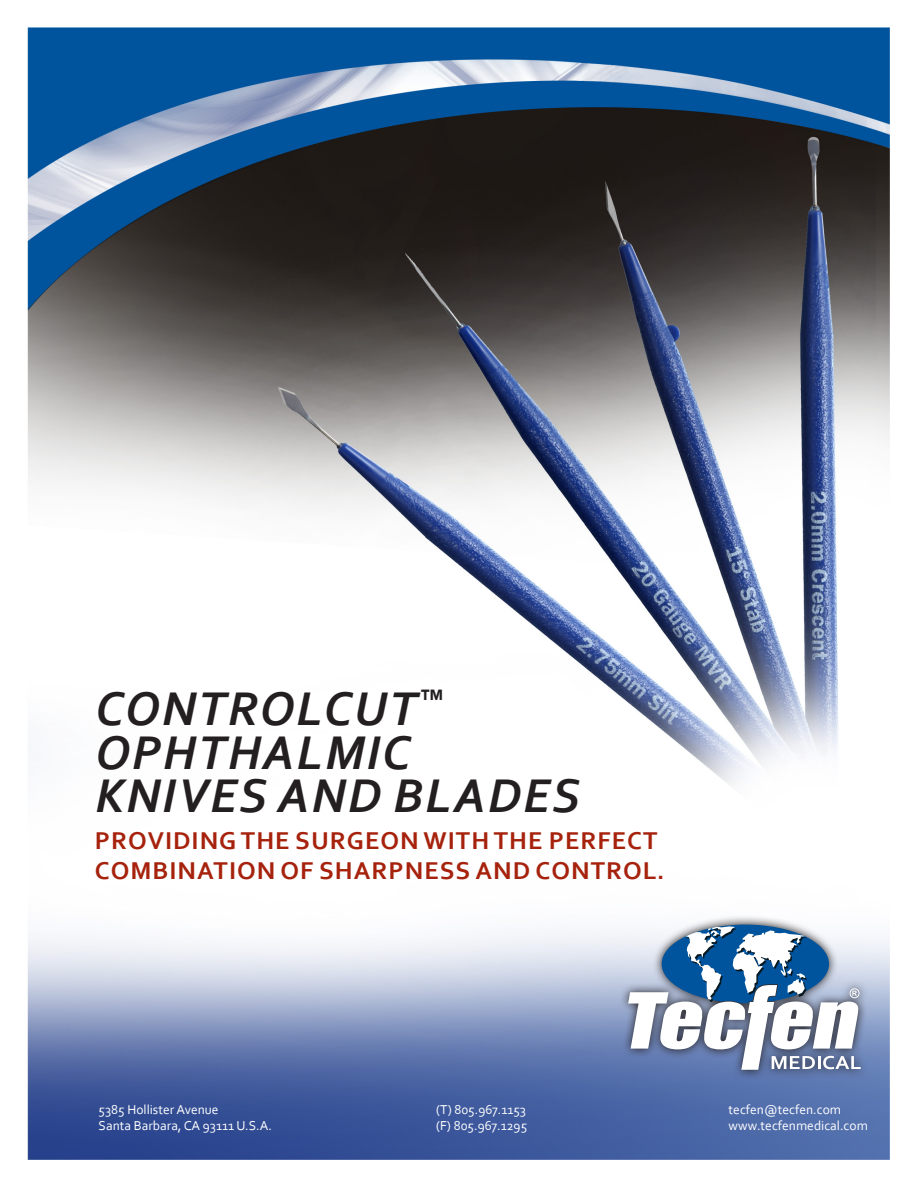
<style>
.page{position:relative;width:918px;height:1188px;background:#fff}
.page>*{position:absolute;margin:0;border:0;box-sizing:border-box;transform-origin:0 0}
.t1{font:italic 700 49.5px/43.5px "Corbel";letter-spacing:.04em;color:#231f20}
.t2{font:700 25.5px/30px "Corbel";letter-spacing:.04em;color:#a6220d}
.t3{font:13.5px "Corbel";color:#fff}
</style>
<div class="page">
<img style="left:27px;top:27px;width:863px;height:1133px">
<svg style="left:619px;top:915px;width:251px;height:165px"></svg>
<svg style="left:628px;top:925px;width:233px;height:145px"></svg>
<p class="t1" style="left:95px;top:686px;width:486px">CONTROLCUT<sup>™<br></sup>OPHTHALMIC<br>KNIVES AND BLADES</p>
<p class="t2" style="left:95px;top:825px;width:571px">PROVIDING THE SURGEON WITH THE PERFECT<br>COMBINATION OF SHARPNESS AND CONTROL.</p>
<p class="t3" style="left:99px;top:1101px;width:121px">5385 Hollister Avenue</p>
<p class="t3" style="left:436px;top:1101px;width:91px">(T) 805.967.1153</p>
<p class="t3" style="left:729px;top:1101px;width:114px">tecfen@tecfen.com</p>
<p class="t3" style="left:99px;top:1117px;width:175px">Santa Barbara, CA 93111 U.S.A.</p>
<p class="t3" style="left:436px;top:1117px;width:93px">(F) 805.967.1295</p>
<p class="t3" style="left:729px;top:1117px;width:141px">www.tecfenmedical.com</p>
</div>
